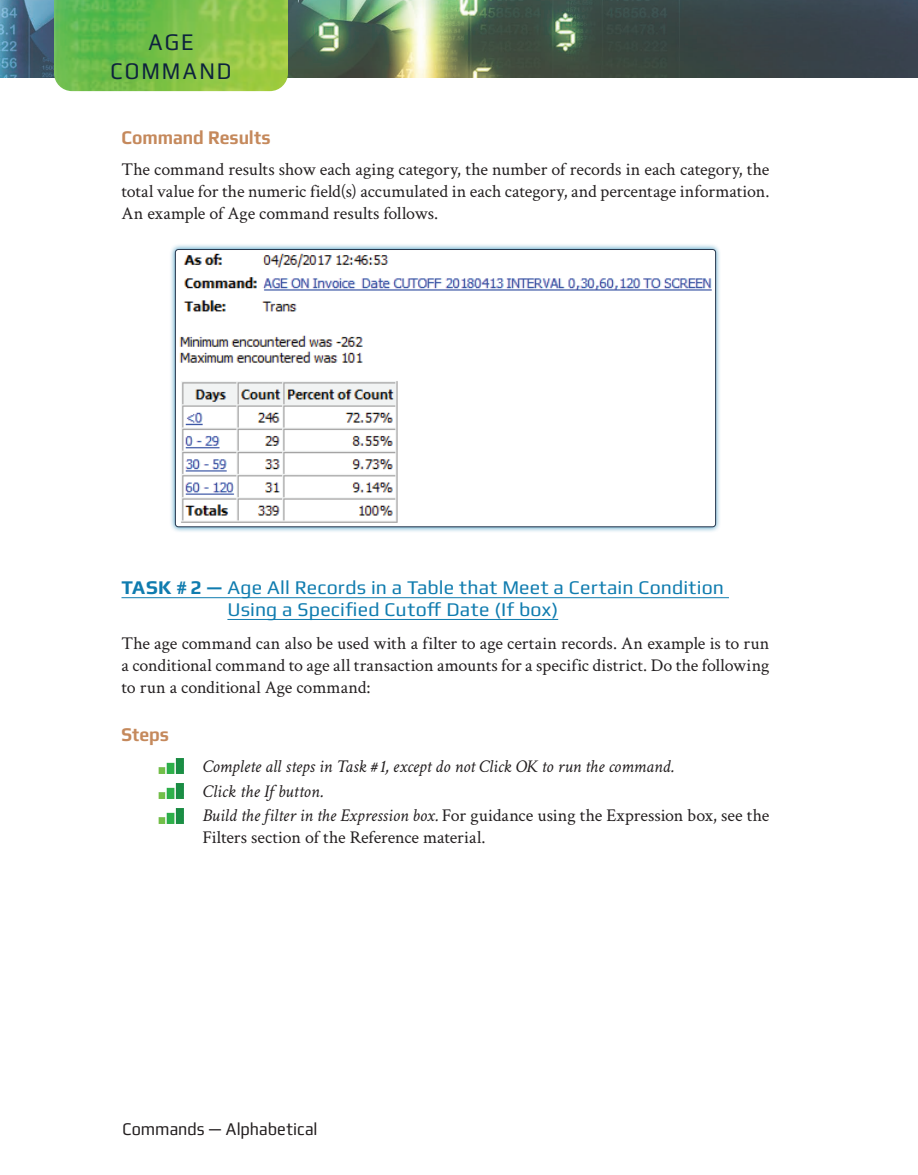
<style>
.page{position:relative;width:918px;height:1175px;background:#fff}
.page>*{position:absolute;margin:0;border:0;box-sizing:border-box;transform-origin:0 0}
.RH_Left{font:24px "Play";letter-spacing:.1em;color:#0d223d;scale:.9 1}
.H_Task{font:19.5px/21.8px "Play";letter-spacing:.01em;color:#107caf}
.t1{font:700 19.5px "Play";color:#c5895c;scale:.9 1}
.TX{font:18px/21.8px "Crimson Text";color:#231f20;text-align:justify}
.SBX{font:18px/21.8px "Crimson Text";letter-spacing:-.005em;color:#231f20}
.SB1{font:italic 18px "Crimson Text";letter-spacing:-.005em;color:#231f20}
.t2{font:18px "Play";color:#231f20;scale:.9 1}
.SB{font:italic 18px "Crimson Text";letter-spacing:.005em;color:#231f20}
.s1{font-weight:700}
.s2{font-style:italic}
</style>
<div class="page">
<img style="left:0;top:0;width:918px;height:78px">
<img style="left:54px;top:0;width:234px;height:91px">
<hr style="left:122px;top:597px;width:607px;height:1px;background:#107caf">
<hr style="left:227px;top:619px;width:331px;height:1px;background:#107caf">
<div style="left:169px;top:243px;width:553px;height:290px;background:#107caf;opacity:.75"></div>
<img style="left:175px;top:249px;width:541px;height:278px">
<div style="left:175px;top:249px;width:541px;height:278px;border:1px solid #29394f;border-radius:3px"></div>
<img style="left:158px;top:758px;width:26px;height:16px">
<img style="left:158px;top:783px;width:26px;height:15px">
<img style="left:158px;top:808px;width:26px;height:15px">
<p class="RH_Left" style="left:148px;top:28px;width:52px">AGE</p>
<p class="RH_Left" style="left:110px;top:56px;width:136px">COMMAND</p>
<h3 class="t1" style="left:122px;top:126px;width:167px">Command Results</h3>
<p class="TX" style="left:122px;top:158px;width:650px">The command results show each aging category, the number of records in each category, the total value for the numeric field(s) accumulated in each category, and percentage information.<br>An example of Age command results follows.</p>
<p class="H_Task" style="left:227px;top:576px;width:498px;text-indent:-106px"><span class="s1">TASK # 2 —</span> Age All Records in a Table that Meet a Certain Condition<br>Using a Specified Cutoff Date (If box)</p>
<p class="TX" style="left:122px;top:632px;width:650px">The age command can also be used with a filter to age certain records. An example is to run a conditional command to age all transaction amounts for a specific district. Do the following to run a conditional Age command:</p>
<h3 class="t1" style="left:122px;top:723px;width:54px">Steps</h3>
<p class="SB1" style="left:202px;top:756px;width:473px">Complete all steps in Task #1, except do not Click OK to run the command.</p>
<p class="SB" style="left:202px;top:780px;width:122px">Click the If button.</p>
<p class="SBX" style="left:202px;top:804px;width:568px"><span class="s2">Build the filter in the Expression box.</span> For guidance using the Expression box, see the<br>Filters section of the Reference material.</p>
<p class="t2" style="left:122px;top:1118px;width:218px">Commands — Alphabetical</p>
</div>
